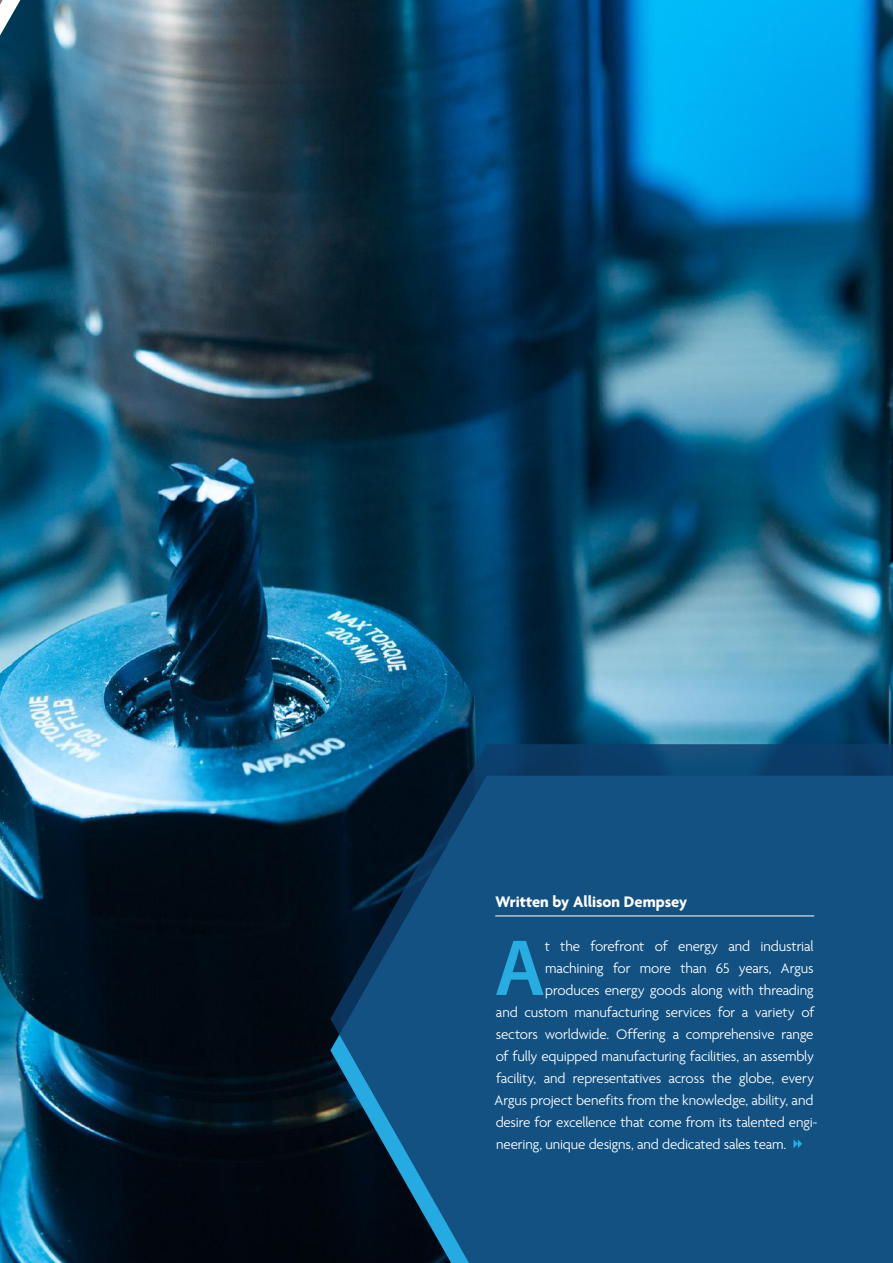
<style>
.page{position:relative;width:893px;height:1263px;background:#fff}
.page>*{position:absolute;margin:0;border:0;box-sizing:border-box;transform-origin:0 0}
.t1{font:600 80.25px "Myriad Pro";color:#28ade3}
.t2{font:700 16.5px "Agenda One";color:#fff}
.t3{font:300 15px "Agenda One";letter-spacing:-.01em;color:#fff}
</style>
<div class="page">
<img style="left:0;top:0;width:893px;height:1263px">
<svg style="left:330px;top:744px;width:563px;height:519px;background:#104a76"></svg>
<hr style="left:495px;top:915px;width:319px;height:1px;background:#fff">
<svg style="left:793px;top:1139px;width:9px;height:9px"></svg>
<p class="t2" style="left:495px;top:892px;width:193px">Written by Allison Dempsey</p>
<h1 class="t1" style="left:494px;top:917px;width:53px">A</h1>
<p class="t3" style="left:545px;top:938px;width:270px">t the forefront of energy and industrial</p>
<p class="t3" style="left:545px;top:960px;width:270px">machining for more than 65 years, Argus</p>
<p class="t3" style="left:545px;top:982px;width:270px">produces energy goods along with threading</p>
<p class="t3" style="left:496px;top:1004px;width:320px">and custom manufacturing services for a variety of</p>
<p class="t3" style="left:496px;top:1026px;width:319px">sectors worldwide. Offering a comprehensive range</p>
<p class="t3" style="left:496px;top:1048px;width:320px">of fully equipped manufacturing facilities, an assembly</p>
<p class="t3" style="left:496px;top:1070px;width:319px">facility, and representatives across the globe, every</p>
<p class="t3" style="left:495px;top:1092px;width:320px">Argus project benefits from the knowledge, ability, and</p>
<p class="t3" style="left:496px;top:1114px;width:323px">desire for excellence that come from its talented engi-</p>
<p class="t3" style="left:496px;top:1136px;width:292px">neering, unique designs, and dedicated sales team.</p>
</div>
